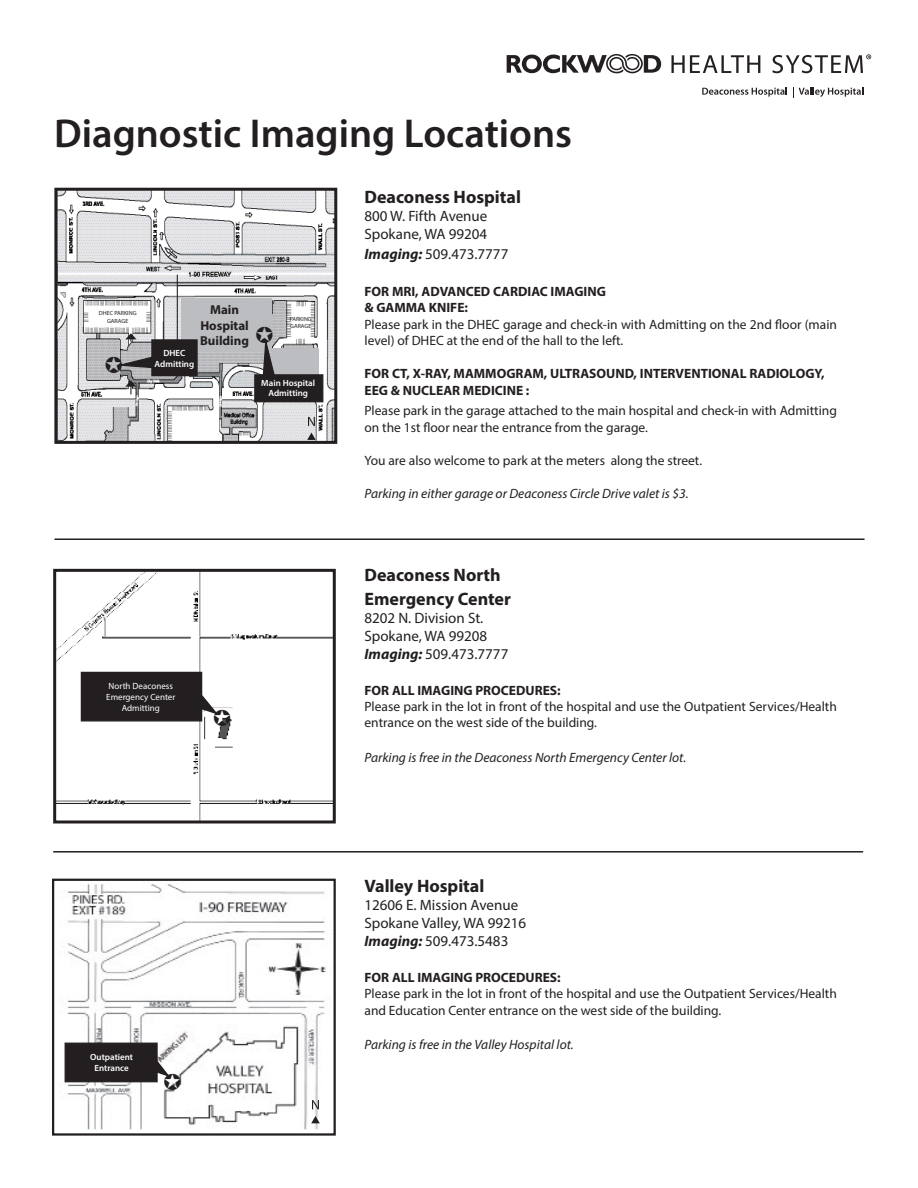
<style>
.page{position:relative;width:918px;height:1188px;background:#fff}
.page>*{position:absolute;margin:0;border:0;box-sizing:border-box;transform-origin:0 0}
.t1{font:600 40.5px "Myriad Pro";color:#231f20}
.t2{font:700 18px "Myriad Pro";color:#231f20}
.t3{font:15px "Myriad Pro";color:#231f20}
.t4{font:13.5px/16.2px "Myriad Pro";color:#231f20}
.t5{font:700 13.5px/16.5px "Myriad Pro";color:#231f20}
.t6{font:italic 13.5px "Myriad Pro";color:#231f20}
.t7{font:700 12.9px/15.6px "Myriad Pro";color:#231f20;text-align:center}
.t8{font:600 9px/10.8px "Myriad Pro";color:#fff;text-align:center}
.t9{font:9px "Myriad Pro";color:#fff}
.t10{font:6px "Myriad Pro";color:#231f20}
.s1{font-weight:700;font-style:italic}
</style>
<div class="page">
<img style="left:58px;top:192px;width:275px;height:248px">
<div style="left:54px;top:188px;width:283px;height:256px;border:3px solid #231f20"></div>
<div style="left:181px;top:298px;width:91px;height:53px;background:#bcbdc0"></div>
<hr style="left:177px;top:275px;width:1px;height:84px;background:#231f20">
<hr style="left:178px;top:285px;width:108px;height:1px;background:#231f20">
<img style="left:52px;top:878px;width:282px;height:252px">
<div style="left:52px;top:879px;width:284px;height:257px;border:2px solid #231f20"></div>
<svg style="left:311px;top:1116px;width:9px;height:7px"></svg>
<svg style="left:312px;top:1100px;width:7px;height:9px"></svg>
<svg style="left:307px;top:433px;width:9px;height:7px"></svg>
<svg style="left:308px;top:417px;width:7px;height:9px"></svg>
<svg style="left:702px;top:87px;width:85px;height:10px"></svg>
<svg style="left:793px;top:87px;width:70px;height:10px"></svg>
<svg style="left:507px;top:54px;width:154px;height:19px"></svg>
<svg style="left:671px;top:55px;width:89px;height:18px"></svg>
<svg style="left:772px;top:54px;width:99px;height:19px"></svg>
<hr style="left:55px;top:538px;width:810px;height:2px;background:#231f20">
<img style="left:57px;top:573px;width:275px;height:247px">
<div style="left:53px;top:569px;width:283px;height:255px;border:3px solid #231f20"></div>
<hr style="left:53px;top:851px;width:810px;height:2px;background:#231f20">
<svg style="left:254px;top:327px;width:70px;height:76px"></svg>
<svg style="left:64px;top:1042px;width:116px;height:48px"></svg>
<svg style="left:106px;top:333px;width:92px;height:61px"></svg>
<svg style="left:80px;top:671px;width:150px;height:55px"></svg>
<p class="t1" style="left:54px;top:108px;width:520px">Diagnostic Imaging Locations</p>
<p class="t10" style="left:99px;top:310px;width:39px">DHEC PARKING</p>
<p class="t10" style="left:107px;top:317px;width:23px">GARAGE</p>
<p class="t7" style="left:200px;top:302px;width:50px">Main<br>Hospital<br>Building</p>
<p class="t8" style="left:163px;top:347px;width:24px">DHEC</p>
<p class="t8" style="left:155px;top:358px;width:41px">Admitting</p>
<p class="t10" style="left:290px;top:315px;width:24px">PARKING</p>
<p class="t10" style="left:290px;top:323px;width:23px">GARAGE</p>
<p class="t8" style="left:261px;top:377px;width:55px">Main Hospital</p>
<p class="t8" style="left:268px;top:388px;width:41px">Admitting</p>
<p class="t9" style="left:109px;top:681px;width:66px">North Deaconess</p>
<p class="t9" style="left:106px;top:691px;width:71px">Emergency Center</p>
<p class="t9" style="left:122px;top:702px;width:40px">Admitting</p>
<p class="t8" style="left:90px;top:1052px;width:44px">Outpatient<br>Entrance</p>
<p class="t2" style="left:364px;top:185px;width:158px">Deaconess Hospital</p>
<p class="t3" style="left:364px;top:207px;width:124px">800 W. Fifth Avenue</p>
<p class="t3" style="left:364px;top:225px;width:124px">Spokane, WA 99204</p>
<p class="t3" style="left:364px;top:245px;width:145px"><span class="s1">Imaging:</span> 509.473.7777</p>
<p class="t5" style="left:364px;top:283px;width:243px">FOR MRI, ADVANCED CARDIAC IMAGING &amp; GAMMA KNIFE:</p>
<p class="t4" style="left:364px;top:316px;width:474px">Please park in the DHEC garage and check-in with Admitting on the 2nd floor (main level) of DHEC at the end of the hall to the left.</p>
<p class="t5" style="left:364px;top:365px;width:462px">FOR CT, X-RAY, MAMMOGRAM, ULTRASOUND, INTERVENTIONAL RADIOLOGY,<br>EEG &amp; NUCLEAR MEDICINE :</p>
<p class="t4" style="left:364px;top:402px;width:474px">Please park in the garage attached to the main hospital and check-in with Admitting on the 1st floor near the entrance from the garage.</p>
<p class="t4" style="left:364px;top:452px;width:339px">You are also welcome to park at the meters along the street.</p>
<p class="t6" style="left:364px;top:485px;width:326px">Parking in either garage or Deaconess Circle Drive valet is $3.</p>
<p class="t2" style="left:364px;top:563px;width:138px">Deaconess North</p>
<p class="t2" style="left:364px;top:587px;width:148px">Emergency Center</p>
<p class="t3" style="left:364px;top:608px;width:120px">8202 N. Division St.</p>
<p class="t3" style="left:364px;top:626px;width:124px">Spokane, WA 99208</p>
<p class="t3" style="left:364px;top:644px;width:145px"><span class="s1">Imaging:</span> 509.473.7777</p>
<p class="t5" style="left:364px;top:682px;width:198px">FOR ALL IMAGING PROCEDURES:</p>
<p class="t4" style="left:364px;top:698px;width:474px">Please park in the lot in front of the hospital and use the Outpatient Services/Health entrance on the west side of the building.</p>
<p class="t6" style="left:364px;top:749px;width:323px">Parking is free in the Deaconess North Emergency Center lot.</p>
<p class="t2" style="left:364px;top:874px;width:121px">Valley Hospital</p>
<p class="t3" style="left:364px;top:895px;width:155px">12606 E. Mission Avenue</p>
<p class="t3" style="left:364px;top:913px;width:163px">Spokane Valley, WA 99216</p>
<p class="t3" style="left:364px;top:931px;width:145px"><span class="s1">Imaging:</span> 509.473.5483</p>
<p class="t5" style="left:364px;top:969px;width:198px">FOR ALL IMAGING PROCEDURES:</p>
<p class="t4" style="left:364px;top:986px;width:474px">Please park in the lot in front of the hospital and use the Outpatient Services/Health and Education Center entrance on the west side of the building.</p>
<p class="t6" style="left:364px;top:1036px;width:211px">Parking is free in the Valley Hospital lot.</p>
</div>
